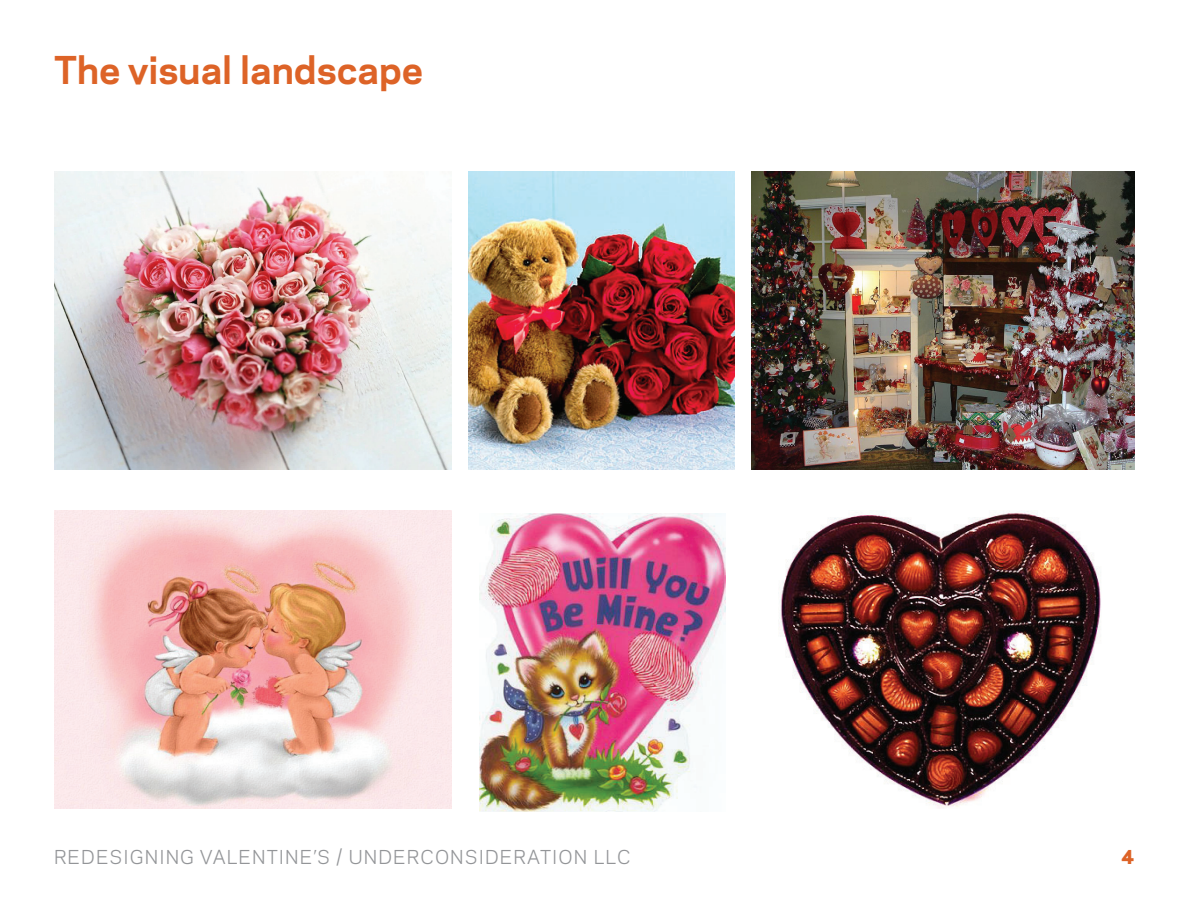
<style>
.page{position:relative;width:1188px;height:918px;background:#fff}
.page>*{position:absolute;margin:0;border:0;box-sizing:border-box;transform-origin:0 0}
.t1{font:700 36px "Galaxie Polaris";color:#dd6327}
.t2{font:18px "Galaxie Polaris";letter-spacing:.06em;color:#939598}
.t3{font:800 18px "Galaxie Polaris";color:#dd6327}
</style>
<div class="page">
<img style="left:468px;top:171px;width:266px;height:298px">
<img style="left:54px;top:171px;width:397px;height:298px">
<img style="left:751px;top:171px;width:384px;height:298px">
<img style="left:54px;top:510px;width:397px;height:298px">
<img style="left:479px;top:513px;width:247px;height:298px">
<img style="left:781px;top:511px;width:320px;height:297px">
<h1 class="t1" style="left:54px;top:44px;width:371px">The visual landscape</h1>
<p class="t2" style="left:54px;top:844px;width:117px">REDESIGNing</p>
<p class="t2" style="left:200px;top:844px;width:407px">VALENTINE’S / UNDERCONSIDERATION llc</p>
<p class="t3" style="left:1121px;top:844px;width:14px">4</p>
</div>
